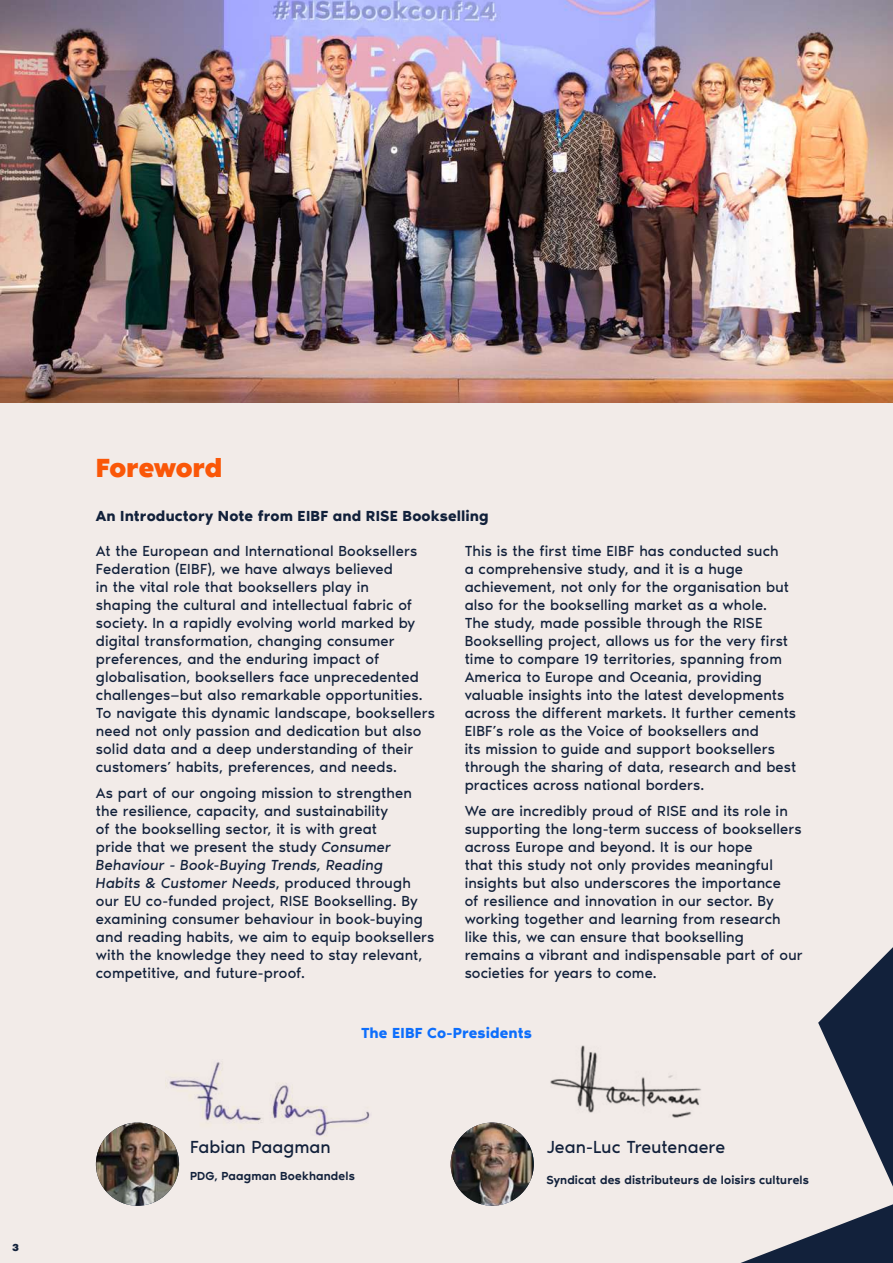
<style>
.page{position:relative;width:893px;height:1263px;background:#f2ebe8}
.page>*{position:absolute;margin:0;border:0;box-sizing:border-box;transform-origin:0 0}
.t1{font:700 27px "Noir Pro";letter-spacing:-.005em;color:#fa5708}
.t2{font:18px "Noir Pro";color:#12213b}
.t3{font:15px/18px "Noir Pro";letter-spacing:.005em;color:#12213b}
.t4{font:600 15px "Noir Pro";letter-spacing:.005em;color:#12213b}
.t5{font:600 15px "Noir Pro";letter-spacing:.005em;color:#0d6efc}
.t6{font:500 12px "Noir Pro";letter-spacing:.015em;color:#12213b}
.t7{font:700 10.5px "Noir Pro";color:#12213b}
.s1{font-style:italic}
</style>
<div class="page">
<svg style="left:741px;top:947px;width:152px;height:316px"></svg>
<img style="left:550px;top:1045px;width:151px;height:73px">
<img style="left:169px;top:1062px;width:201px;height:74px">
<img style="left:96px;top:1122px;width:83px;height:84px;border-radius:42px">
<img style="left:451px;top:1122px;width:83px;height:84px;border-radius:42px">
<img style="left:0;top:0;width:893px;height:402px">
<p class="t7" style="left:12px;top:1239px;width:8px">3</p>
<h1 class="t1" style="left:96px;top:446px;width:128px">Foreword</h1>
<p class="t4" style="left:96px;top:504px;width:394px">An Introductory Note from EIBF and RISE Bookselling</p>
<p class="t3" style="left:96px;top:541px;width:340px">At the European and International Booksellers Federation (EIBF), we have always believed<br>in the vital role that booksellers play in<br>shaping the cultural and intellectual fabric of society. In a rapidly evolving world marked by digital transformation, changing consumer preferences, and the enduring impact of globalisation, booksellers face unprecedented challenges—but also remarkable opportunities.<br>To navigate this dynamic landscape, booksellers need not only passion and dedication but also solid data and a deep understanding of their customers’ habits, preferences, and needs.</p>
<p class="t3" style="left:96px;top:783px;width:340px">As part of our ongoing mission to strengthen the resilience, capacity, and sustainability<br>of the bookselling sector, it is with great<br>pride that we present the study <span class="s1">Consumer Behaviour - Book-Buying Trends, Reading<br>Habits &amp; Customer Needs</span>, produced through our EU co-funded project, RISE Bookselling. By examining consumer behaviour in book-buying and reading habits, we aim to equip booksellers with the knowledge they need to stay relevant, competitive, and future-proof.</p>
<p class="t3" style="left:465px;top:541px;width:333px">This is the first time EIBF has conducted such<br>a comprehensive study, and it is a huge achievement, not only for the organisation but also for the bookselling market as a whole.<br>The study, made possible through the RISE Bookselling project, allows us for the very first time to compare 19 territories, spanning from America to Europe and Oceania, providing valuable insights into the latest developments across the different markets. It further cements EIBF’s role as the Voice of booksellers and<br>its mission to guide and support booksellers through the sharing of data, research and best practices across national borders.</p>
<p class="t3" style="left:465px;top:801px;width:340px">We are incredibly proud of RISE and its role in supporting the long-term success of booksellers across Europe and beyond. It is our hope<br>that this study not only provides meaningful insights but also underscores the importance<br>of resilience and innovation in our sector. By working together and learning from research like this, we can ensure that bookselling remains a vibrant and indispensable part of our societies for years to come.</p>
<p class="t5" style="left:361px;top:1021px;width:172px">The EIBF Co-Presidents</p>
<p class="t2" style="left:190px;top:1133px;width:142px">Fabian Paagman</p>
<p class="t6" style="left:190px;top:1166px;width:166px">PDG, Paagman Boekhandels</p>
<p class="t2" style="left:546px;top:1133px;width:180px">Jean-Luc Treutenaere</p>
<p class="t6" style="left:546px;top:1170px;width:264px">Syndicat des distributeurs de loisirs culturels</p>
</div>
